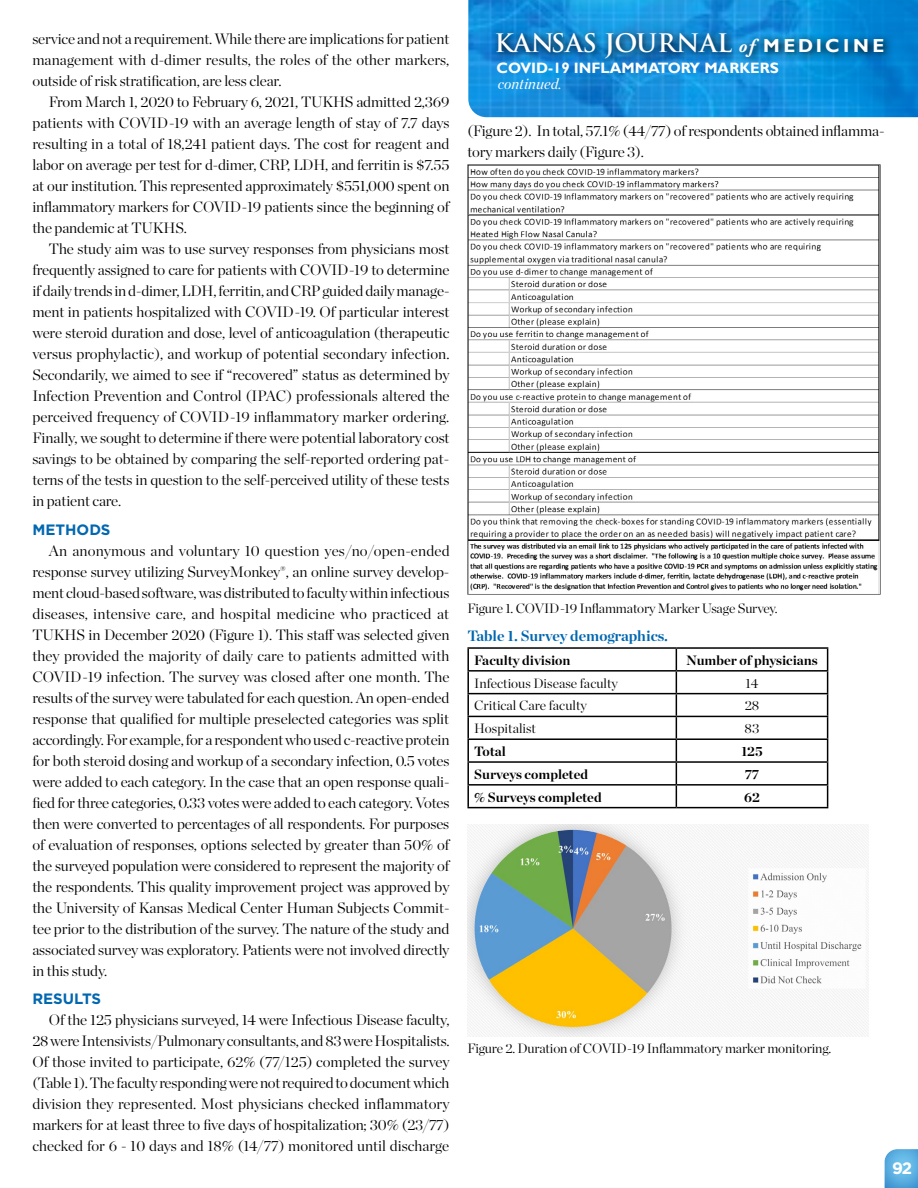
<style>
.page{position:relative;width:918px;height:1188px;background:#fff}
.page>*{position:absolute;margin:0;border:0;box-sizing:border-box;transform-origin:0 0}
.t1{font:700 24.9px "Trajan Pro";color:#fff}
.t2{font:700 16.5px "Gotham";color:#fff}
.t3{font:300 15px/21px "Chronicle Display";letter-spacing:-.01em;color:#000;text-align:justify}
.t4{font:700 15px "Gill Sans";color:#fff}
.t5{font:700 15px "Chronicle Display";color:#0067b1}
.t6{font:700 15px "Gotham";color:#0067b1}
.t7{font:italic 15px "Chronicle Display";color:#fff}
.t8{font:300 13.5px "Chronicle Display";letter-spacing:-.01em;color:#000}
.t9{font:700 13.5px "Chronicle Display";color:#000}
.s1{font-family:"Adobe Garamond Pro";font-style:italic;font-size:18.75px}
.s2{font-family:"Gill Sans";font-size:18.75px}
</style>
<div class="page">
<img style="left:468px;top:0;width:450px;height:117px">
<svg style="left:884px;top:1149px;width:34px;height:39px"></svg>
<svg style="left:492px;top:26px;width:402px;height:41px;background:#0f7abd"></svg>
<hr style="left:467px;top:647px;width:209px;height:2px;background:#000">
<hr style="left:467px;top:649px;width:2px;height:21px;background:#000">
<hr style="left:676px;top:647px;width:152px;height:2px;background:#000">
<hr style="left:467px;top:670px;width:209px;height:2px;background:#000">
<hr style="left:467px;top:672px;width:2px;height:21px;background:#000">
<hr style="left:676px;top:670px;width:152px;height:2px;background:#000">
<hr style="left:467px;top:693px;width:209px;height:1px;background:#000">
<hr style="left:467px;top:694px;width:2px;height:22px;background:#000">
<hr style="left:676px;top:693px;width:152px;height:1px;background:#000">
<hr style="left:467px;top:716px;width:209px;height:1px;background:#000">
<hr style="left:467px;top:717px;width:2px;height:21px;background:#000">
<hr style="left:676px;top:716px;width:152px;height:1px;background:#000">
<hr style="left:467px;top:738px;width:209px;height:2px;background:#000">
<hr style="left:467px;top:740px;width:2px;height:21px;background:#000">
<hr style="left:676px;top:738px;width:152px;height:2px;background:#000">
<hr style="left:467px;top:761px;width:209px;height:2px;background:#000">
<hr style="left:467px;top:763px;width:2px;height:21px;background:#000">
<hr style="left:676px;top:761px;width:152px;height:2px;background:#000">
<hr style="left:467px;top:784px;width:209px;height:2px;background:#000">
<hr style="left:467px;top:786px;width:2px;height:21px;background:#000">
<hr style="left:676px;top:784px;width:152px;height:2px;background:#000">
<svg style="left:676px;top:649px;width:1px;height:158px"></svg>
<svg style="left:827px;top:649px;width:1px;height:158px"></svg>
<hr style="left:467px;top:807px;width:209px;height:1px;background:#000">
<hr style="left:676px;top:807px;width:152px;height:1px;background:#000">
<img style="left:468px;top:164px;width:413px;height:430px">
<img style="left:467px;top:824px;width:401px;height:212px">
<p class="t3" style="left:32px;top:27px;width:419px">service and not a requirement. While there are implications for patient management with d-dimer results, the roles of the other markers, outside of risk stratification, are less clear.</p>
<p class="t3" style="left:32px;top:90px;width:419px;text-indent:16px">From March 1, 2020 to February 6, 2021, TUKHS admitted 2,369 patients with COVID-19 with an average length of stay of 7.7 days resulting in a total of 18,241 patient days. The cost for reagent and labor on average per test for d-dimer, CRP, LDH, and ferritin is $7.55 at our institution. This represented approximately $551,000 spent on inflammatory markers for COVID-19 patients since the beginning of the pandemic at TUKHS.</p>
<p class="t3" style="left:32px;top:237px;width:419px;text-indent:16px">The study aim was to use survey responses from physicians most frequently assigned to care for patients with COVID-19 to determine if daily trends in d-dimer, LDH, ferritin, and CRP guided daily manage&shy;ment in patients hospitalized with COVID-19. Of particular interest were steroid duration and dose, level of anticoagulation (therapeutic versus prophylactic), and workup of potential secondary infection.<br>Secondarily, we aimed to see if “recovered” status as determined by Infection Prevention and Control (IPAC) professionals altered the perceived frequency of COVID-19 inflammatory marker ordering.<br>Finally, we sought to determine if there were potential laboratory cost savings to be obtained by comparing the self-reported ordering pat&shy;terns of the tests in question to the self-perceived utility of these tests in patient care.</p>
<p class="t6" style="left:32px;top:520px;width:80px">METHODS</p>
<p class="t3" style="left:32px;top:539px;width:419px;text-indent:16px">An anonymous and voluntary 10 question yes/no/open-ended response survey utilizing SurveyMonkey®, an online survey develop&shy;ment cloud-based software, was distributed to faculty within infectious diseases, intensive care, and hospital medicine who practiced at TUKHS in December 2020 (Figure 1). This staff was selected given they provided the majority of daily care to patients admitted with COVID-19 infection. The survey was closed after one month. The results of the survey were tabulated for each question. An open-ended response that qualified for multiple preselected categories was split accordingly. For example, for a respondent who used c-reactive protein for both steroid dosing and workup of a secondary infection, 0.5 votes were added to each category. In the case that an open response quali&shy;fied for three categories, 0.33 votes were added to each category. Votes then were converted to percentages of all respondents. For purposes of evaluation of responses, options selected by greater than 50% of the surveyed population were considered to represent the majority of the respondents. This quality improvement project was approved by the University of Kansas Medical Center Human Subjects Commit&shy;tee prior to the distribution of the survey. The nature of the study and associated survey was exploratory. Patients were not involved directly in this study.</p>
<p class="t6" style="left:32px;top:989px;width:70px">RESULTS</p>
<p class="t3" style="left:32px;top:1008px;width:419px;text-indent:16px">Of the 125 physicians surveyed, 14 were Infectious Disease faculty, 28 were Intensivists/Pulmonary consultants, and 83 were Hospitalists.<br>Of those invited to participate, 62% (77/125) completed the survey (Table 1). The faculty responding were not required to document which division they represented. Most physicians checked inflammatory markers for at least three to five days of hospitalization; 30% (23/77) checked for 6 - 10 days and 18% (14/77) monitored until discharge</p>
<h1 class="t1" style="left:495px;top:27px;width:391px">KANSAS JOURNAL <span class="s1">of</span> <span class="s2">M EDIC I N E</span></h1>
<p class="t4" style="left:497px;top:59px;width:284px">COVID-19 INFLAMMATORY MARKERS</p>
<p class="t7" style="left:498px;top:72px;width:65px">continued.</p>
<p class="t3" style="left:467px;top:119px;width:419px">(Figure 2). In total, 57.1% (44/77) of respondents obtained inflamma&shy;tory markers daily (Figure 3).</p>
<p class="t8" style="left:467px;top:598px;width:312px">Figure 1. COVID-19 Inflammatory Marker Usage Survey.</p>
<p class="t5" style="left:467px;top:624px;width:202px">Table 1. Survey demographics.</p>
<p class="t9" style="left:474px;top:649px;width:98px">Faculty division</p>
<p class="t9" style="left:686px;top:649px;width:133px">Number of physicians</p>
<p class="t8" style="left:474px;top:673px;width:145px">Infectious Disease faculty</p>
<p class="t8" style="left:746px;top:673px;width:14px">14</p>
<p class="t8" style="left:474px;top:695px;width:114px">Critical Care faculty</p>
<p class="t8" style="left:745px;top:695px;width:16px">28</p>
<p class="t8" style="left:474px;top:718px;width:63px">Hospitalist</p>
<p class="t8" style="left:745px;top:718px;width:16px">83</p>
<p class="t9" style="left:474px;top:740px;width:33px">Total</p>
<p class="t9" style="left:741px;top:740px;width:23px">125</p>
<p class="t9" style="left:474px;top:763px;width:115px">Surveys completed</p>
<p class="t9" style="left:745px;top:763px;width:16px">77</p>
<p class="t9" style="left:474px;top:786px;width:129px">% Surveys completed</p>
<p class="t9" style="left:744px;top:786px;width:17px">62</p>
<p class="t8" style="left:467px;top:1038px;width:365px">Figure 2. Duration of COVID-19 Inflammatory marker monitoring.</p>
<p class="t2" style="left:892px;top:1157px;width:21px">92</p>
</div>
